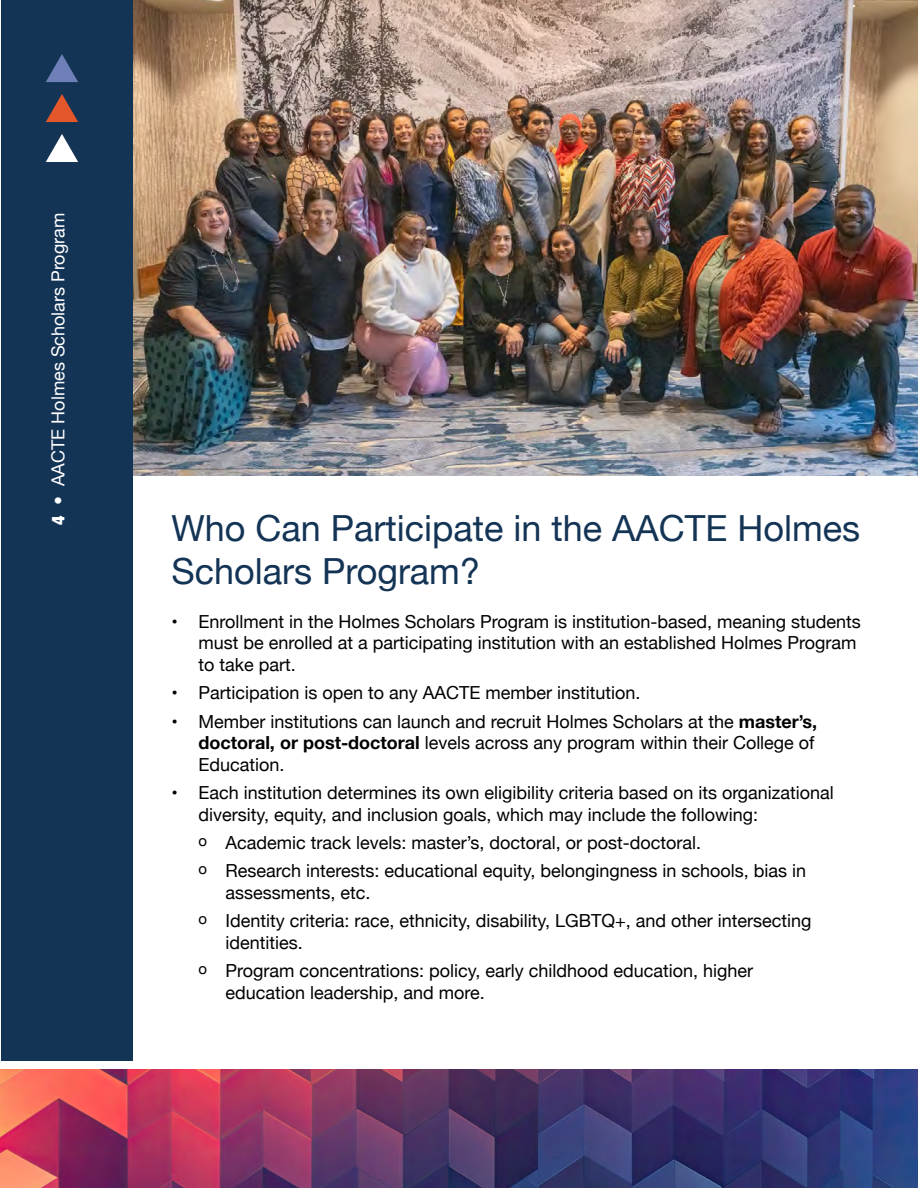
<style>
.page{position:relative;width:918px;height:1188px;background:#fff}
.page>*{position:absolute;margin:0;border:0;box-sizing:border-box;transform-origin:0 0}
.t1{font:36px/43.2px "Helvetica Neue";color:#143456}
.t2{font:18px/21.6px "Helvetica Neue";color:#000}
.t3{font:18px "Helvetica Neue";color:#fff}
.s1{font-weight:900;font-stretch:condensed}
.s2{font-weight:700}
</style>
<div class="page">
<img style="left:133px;top:0;width:785px;height:476px">
<img style="left:1px;top:1069px;width:917px;height:119px">
<div style="left:1px;top:0;width:132px;height:1061px;background:#143456"></div>
<svg style="left:46px;top:54px;width:32px;height:28px"></svg>
<svg style="left:46px;top:94px;width:32px;height:28px"></svg>
<svg style="left:46px;top:134px;width:32px;height:28px"></svg>
<p class="t3" style="left:45px;top:525px;width:313px;rotate:-90deg"><span class="s1">4 •</span> AACTE Holmes Scholars Program</p>
<h1 class="t1" style="left:171px;top:509px;width:690px">Who Can Participate in the AACTE Holmes<br>Scholars Program?</h1>
<p class="t2" style="left:198px;top:611px;width:664px;text-indent:-27px">• Enrollment in the Holmes Scholars Program is institution-based, meaning students must be enrolled at a participating institution with an established Holmes Program to take part.</p>
<p class="t2" style="left:171px;top:683px;width:471px">• Participation is open to any AACTE member institution.</p>
<p class="t2" style="left:198px;top:711px;width:620px;text-indent:-27px">• Member institutions can launch and recruit Holmes Scholars at the <span class="s2">master’s, doctoral, or post-doctoral</span> levels across any program within their College of<br>Education.</p>
<p class="t2" style="left:198px;top:783px;width:637px;text-indent:-27px">• Each institution determines its own eligibility criteria based on its organizational diversity, equity, and inclusion goals, which may include the following:</p>
<p class="t2" style="left:198px;top:830px;width:609px;line-height:28.3px"><sup>o</sup> Academic track levels: master’s, doctoral, or post-doctoral.<br><sup>o</sup> Research interests: educational equity, belongingness in schools, bias in</p>
<p class="t2" style="left:198px;top:879px;width:615px;line-height:28.3px;text-indent:27px">assessments, etc.<br><sup>o</sup> Identity criteria: race, ethnicity, disability, LGBTQ+, and other intersecting</p>
<p class="t2" style="left:198px;top:929px;width:556px;line-height:28.3px;text-indent:27px">identities.<br><sup>o</sup> Program concentrations: policy, early childhood education, higher</p>
<p class="t2" style="left:225px;top:983px;width:261px">education leadership, and more.</p>
</div>
